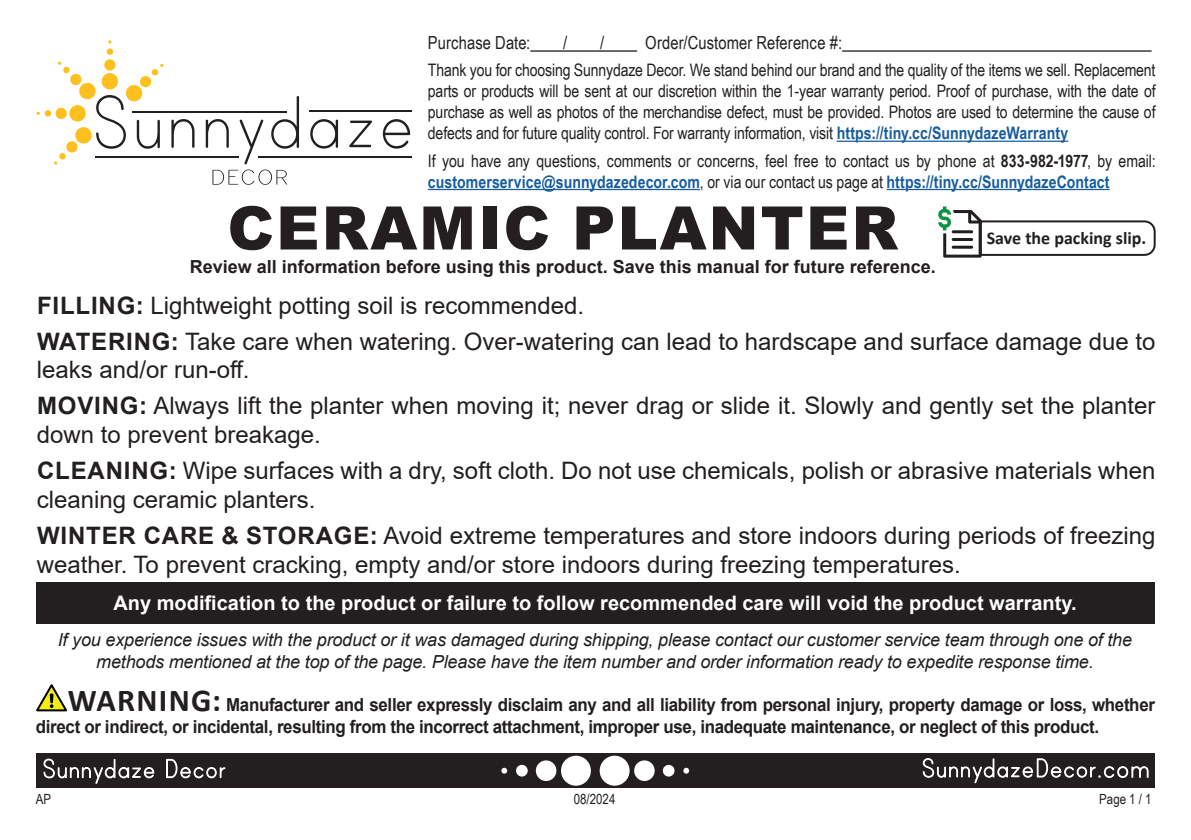
<style>
.page{position:relative;width:1191px;height:840px;background:#fff}
.page>*{position:absolute;margin:0;border:0;box-sizing:border-box;transform-origin:0 0}
.t1{font:900 60px "Arial";letter-spacing:.035em;color:#231f20}
.t2{font:24px/28.8px "Arial";color:#231f20}
.t3{font:700 20px "Arial";color:#fff}
.Disclaimers_9_pt{font:700 18px/22px "Arial";letter-spacing:-.02em;color:#231f20;scale:.94 1}
.t4{font:italic 18px/21.6px "Arial";letter-spacing:-.01em;color:#231f20;text-align:center}
.Disclaimers_9_pt-2{font:700 18px "Arial";color:#231f20}
.t5{font:18px "Arial Narrow";letter-spacing:.005em;color:#231f20}
.t6{font:700 18px "Calibri";color:#231f20}
.Warranty_Text{font:17.2px/21.2px "Arial Narrow";letter-spacing:-.01em;color:#231f20;text-align:justify}
.t7{font:14px "Arial Narrow";color:#231f20}
.s1{font-weight:700;color:#175d9e}
.s2{font-weight:700}
.s3{font-family:"Calibri";font-size:32px}
</style>
<div class="page">
<svg style="left:171px;top:119px;width:23px;height:29px"></svg>
<svg style="left:310px;top:119px;width:28px;height:29px"></svg>
<svg style="left:349px;top:121px;width:23px;height:26px"></svg>
<svg style="left:383px;top:119px;width:27px;height:29px"></svg>
<div style="left:45px;top:110px;width:6px;height:7px;background:#fec01f;border-radius:50%"></div>
<div style="left:104px;top:59px;width:11px;height:12px;background:#fec01f;border-radius:50%"></div>
<div style="left:107px;top:48px;width:6px;height:7px;background:#fec01f;border-radius:50%"></div>
<svg style="left:54px;top:61px;width:110px;height:104px"></svg>
<hr style="left:309px;top:111px;width:103px;height:1px;background:#231f20">
<hr style="left:132px;top:111px;width:154px;height:1px;background:#231f20">
<hr style="left:95px;top:156px;width:144px;height:2px;background:#231f20">
<hr style="left:258px;top:156px;width:154px;height:2px;background:#231f20">
<svg style="left:206px;top:96px;width:93px;height:89px"></svg>
<hr style="left:530px;top:50px;width:107px;height:2px;background:#231f20">
<hr style="left:842px;top:50px;width:309px;height:2px;background:#231f20">
<hr style="left:837px;top:141px;width:231px;height:1px;background:#175d9e">
<hr style="left:428px;top:189px;width:272px;height:1px;background:#175d9e">
<hr style="left:887px;top:189px;width:223px;height:1px;background:#175d9e">
<div style="left:36px;top:753px;width:1119px;height:35px;background:#231f20"></div>
<div style="left:600px;top:755px;width:30px;height:30px;background:#fff;border-radius:50%"></div>
<div style="left:634px;top:760px;width:21px;height:21px;background:#fff;border-radius:50%"></div>
<div style="left:663px;top:764px;width:11px;height:12px;background:#fff;border-radius:50%"></div>
<svg style="left:683px;top:767px;width:6px;height:6px"></svg>
<div style="left:561px;top:755px;width:30px;height:30px;background:#fff;border-radius:50%"></div>
<div style="left:536px;top:760px;width:20px;height:21px;background:#fff;border-radius:50%"></div>
<div style="left:516px;top:764px;width:12px;height:12px;background:#fff;border-radius:50%"></div>
<svg style="left:501px;top:767px;width:6px;height:6px"></svg>
<svg style="left:43px;top:758px;width:112px;height:25px"></svg>
<svg style="left:166px;top:758px;width:60px;height:20px"></svg>
<svg style="left:923px;top:758px;width:226px;height:25px"></svg>
<div style="left:36px;top:582px;width:1118px;height:41px;background:#231f20"></div>
<svg style="left:36px;top:684px;width:31px;height:27px"></svg>
<svg style="left:938px;top:206px;width:218px;height:51px"></svg>
<p class="t5" style="left:428px;top:30px;width:104px">Purchase Date:</p>
<p class="t5" style="left:563px;top:30px;width:6px">/</p>
<p class="t5" style="left:600px;top:30px;width:6px">/</p>
<p class="t5" style="left:645px;top:30px;width:198px">Order/Customer Reference #:</p>
<p class="Warranty_Text" style="left:428px;top:58px;width:729px">Thank you for choosing Sunnydaze Decor. We stand behind our brand and the quality of the items we sell. Replacement parts or products will be sent at our discretion within the 1-year warranty period. Proof of purchase, with the date of purchase as well as photos of the merchandise defect, must be provided. Photos are used to determine the cause of defects and for future quality control. For warranty information, visit <span class="s1">https://tiny.cc/SunnydazeWarranty</span></p>
<p class="Warranty_Text" style="left:428px;top:150px;width:729px;line-height:20.6px">If you have any questions, comments or concerns, feel free to contact us by phone at <span class="s2">833-982-1977</span>, by email: <span class="s1">customerservice@sunnydazedecor.com</span>, or via our contact us page at <span class="s1">https://tiny.cc/SunnydazeContact</span></p>
<p class="t1" style="left:227px;top:184px;width:672px">CERAMIC PLANTER</p>
<p class="Disclaimers_9_pt-2" style="left:190px;top:254px;width:748px">Review all information before using this product. Save this manual for future reference.</p>
<p class="t2" style="left:37px;top:290px;width:548px"><span class="s2">FILLING:</span> Lightweight potting soil is recommended.</p>
<p class="t2" style="left:37px;top:326px;width:1120px"><span class="s2">WATERING:</span> Take care when watering. Over-watering can lead to hardscape and surface damage due to leaks and/or run-off.</p>
<p class="t2" style="left:37px;top:391px;width:1120px"><span class="s2">MOVING:</span> Always lift the planter when moving it; never drag or slide it. Slowly and gently set the planter down to prevent breakage.</p>
<p class="t2" style="left:37px;top:456px;width:1120px"><span class="s2">CLEANING:</span> Wipe surfaces with a dry, soft cloth. Do not use chemicals, polish or abrasive materials when cleaning ceramic planters.</p>
<p class="t2" style="left:37px;top:521px;width:1120px"><span class="s2">WINTER CARE &amp; STORAGE:</span> Avoid extreme temperatures and store indoors during periods of freezing weather. To prevent cracking, empty and/or store indoors during freezing temperatures.</p>
<p class="t3" style="left:113px;top:589px;width:965px">Any modification to the product or failure to follow recommended care will void the product warranty.</p>
<p class="t6" style="left:987px;top:225px;width:161px">Save the packing slip.</p>
<p class="t4" style="left:58px;top:629px;width:1076px">If you experience issues with the product or it was damaged during shipping, please contact our customer service team through one of the methods mentioned at the top of the page. Please have the item number and order information ready to expedite response time.</p>
<p class="Disclaimers_9_pt" style="left:36px;top:694px;width:1192px;text-indent:32px"><span class="s3">WARNING:</span> Manufacturer and seller expressly disclaim any and all liability from personal injury, property damage or loss, whether direct or indirect, or incidental, resulting from the incorrect attachment, improper use, inadequate maintenance, or neglect of this product.</p>
<p class="t7" style="left:36px;top:788px;width:17px">AP</p>
<p class="t7" style="left:574px;top:788px;width:43px">08/2024</p>
<p class="t7" style="left:1099px;top:788px;width:54px">Page 1 / 1</p>
</div>
